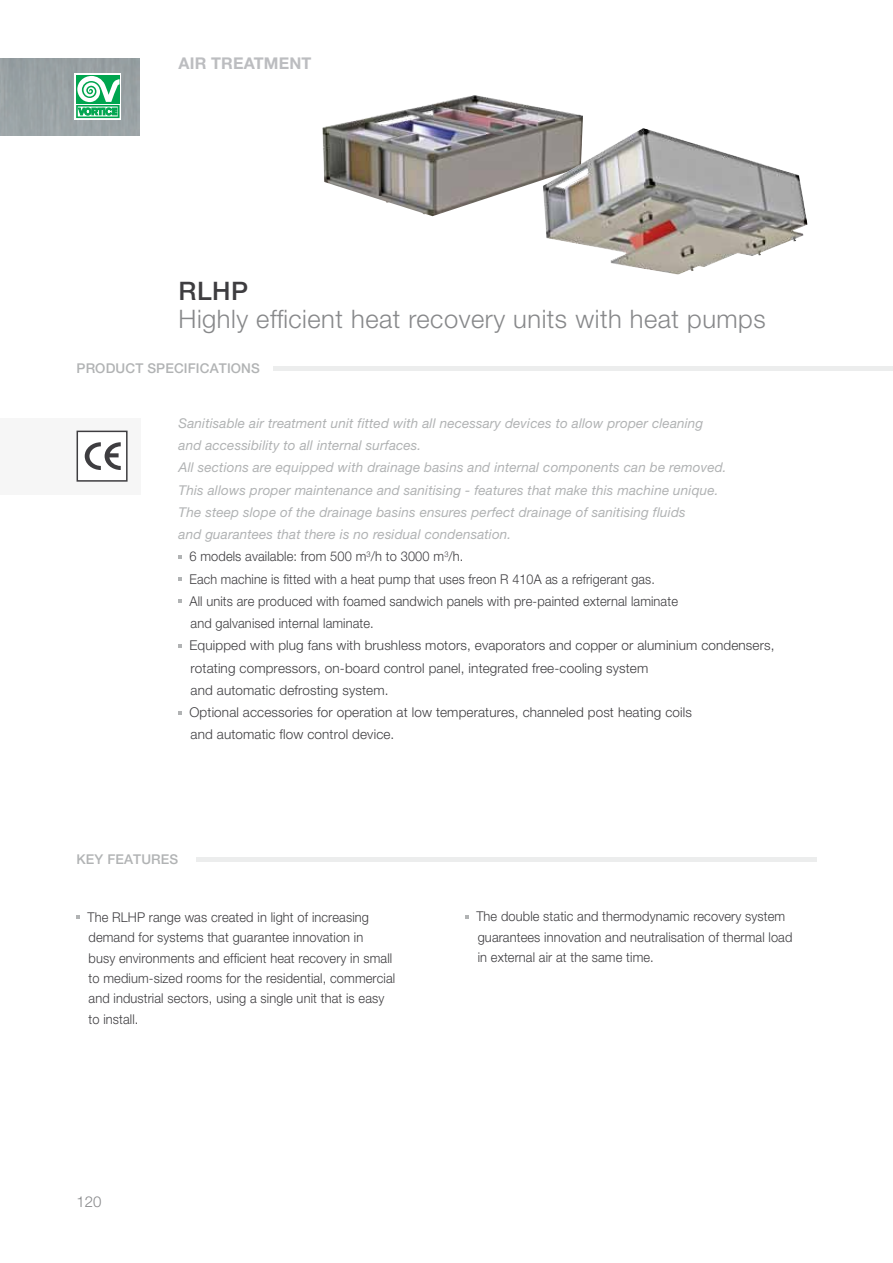
<style>
.page{position:relative;width:893px;height:1263px;background:#fff}
.page>*{position:absolute;margin:0;border:0;box-sizing:border-box;transform-origin:0 0}
.t1{font:300 25.5px "Helvetica Neue LT Std";letter-spacing:.02em;color:#87888a}
.t2{font:500 25.5px "Helvetica Neue LT Std";color:#3e3d40}
.t3{font:700 16.2px "Helvetica Neue LT Std";letter-spacing:.01em;color:#bcbdc0}
.t4{font:300 15px "Helvetica Neue LT Std";color:#87888a}
.t5{font:300 13.5px/20.4px "Helvetica Neue LT Std";letter-spacing:.01em;color:#3e3d40;scale:.95 1}
.t6{font:italic 13.5px "Helvetica Neue LT Std";letter-spacing:.01em;color:#b1b3b4}
.t7{font:300 13.5px "Helvetica Neue LT Std";letter-spacing:.01em;color:#3e3d40}
.t8{font:300 13.5px "Helvetica Neue LT Std";letter-spacing:.01em;color:#3e3d40;scale:.93 1}
.t9{font:500 13.5px "Helvetica Neue LT Std";letter-spacing:.01em;color:#b1b3b4}
</style>
<div class="page">
<img style="left:322px;top:95px;width:261px;height:121px">
<img style="left:543px;top:128px;width:265px;height:147px">
<hr style="left:274px;top:367px;width:619px;height:4px;background:#eceded">
<div style="left:0;top:418px;width:140px;height:76px;background:#f6f6f6"></div>
<div style="left:77px;top:431px;width:51px;height:51px;background:#fff;border:2px solid #3e3d40"></div>
<svg style="left:85px;top:442px;width:36px;height:28px"></svg>
<hr style="left:196px;top:857px;width:620px;height:4px;background:#eceded">
<div style="left:76px;top:75px;width:44px;height:28px;background:#00a54f"></div>
<svg style="left:76px;top:76px;width:44px;height:42px"></svg>
<p class="t3" style="left:179px;top:53px;width:135px">AIR TREATMENT</p>
<h1 class="t2" style="left:179px;top:275px;width:71px">RLHP</h1>
<h1 class="t1" style="left:179px;top:303px;width:589px">Highly efficient heat recovery units with heat pumps</h1>
<p class="t9" style="left:77px;top:360px;width:185px">PRODUCT SPECIFICATIONS</p>
<p class="t6" style="left:179px;top:415px;width:526px">Sanitisable air treatment unit fitted with all necessary devices to allow proper cleaning</p>
<p class="t6" style="left:179px;top:437px;width:244px">and accessibility to all internal surfaces.</p>
<p class="t6" style="left:179px;top:459px;width:550px">All sections are equipped with drainage basins and internal components can be removed.</p>
<p class="t6" style="left:179px;top:482px;width:541px">This allows proper maintenance and sanitising - features that make this machine unique.</p>
<p class="t6" style="left:179px;top:504px;width:509px">The steep slope of the drainage basins ensures perfect drainage of sanitising fluids</p>
<p class="t6" style="left:179px;top:526px;width:334px">and guarantees that there is no residual condensation.</p>
<p class="t5" style="left:189px;top:546px;width:290px">6 models available: from 500 m<sup>3</sup>/h to 3000 m<sup>3</sup>/h.</p>
<p class="t8" style="left:189px;top:571px;width:502px">Each machine is fitted with a heat pump that uses freon R 410A as a refrigerant gas.</p>
<p class="t5" style="left:189px;top:591px;width:516px">All units are produced with foamed sandwich panels with pre-painted external laminate</p>
<p class="t5" style="left:191px;top:613px;width:194px">and galvanised internal laminate.</p>
<p class="t7" style="left:189px;top:637px;width:586px">Equipped with plug fans with brushless motors, evaporators and copper or aluminium condensers,</p>
<p class="t7" style="left:191px;top:660px;width:459px">rotating compressors, on-board control panel, integrated free-cooling system</p>
<p class="t7" style="left:191px;top:682px;width:199px">and automatic defrosting system.</p>
<p class="t7" style="left:189px;top:704px;width:504px">Optional accessories for operation at low temperatures, channeled post heating coils</p>
<p class="t7" style="left:191px;top:726px;width:205px">and automatic flow control device.</p>
<p class="t9" style="left:77px;top:851px;width:103px">KEY FEATURES</p>
<p class="t5" style="left:87px;top:906px;width:325px">The RLHP range was created in light of increasing demand for systems that guarantee innovation in<br>busy environments and efficient heat recovery in small to medium-sized rooms for the residential, commercial and industrial sectors, using a single unit that is easy to install.</p>
<p class="t5" style="left:476px;top:906px;width:334px">The double static and thermodynamic recovery system guarantees innovation and neutralisation of thermal load in external air at the same time.</p>
<p class="t4" style="left:77px;top:1192px;width:27px">120</p>
</div>
